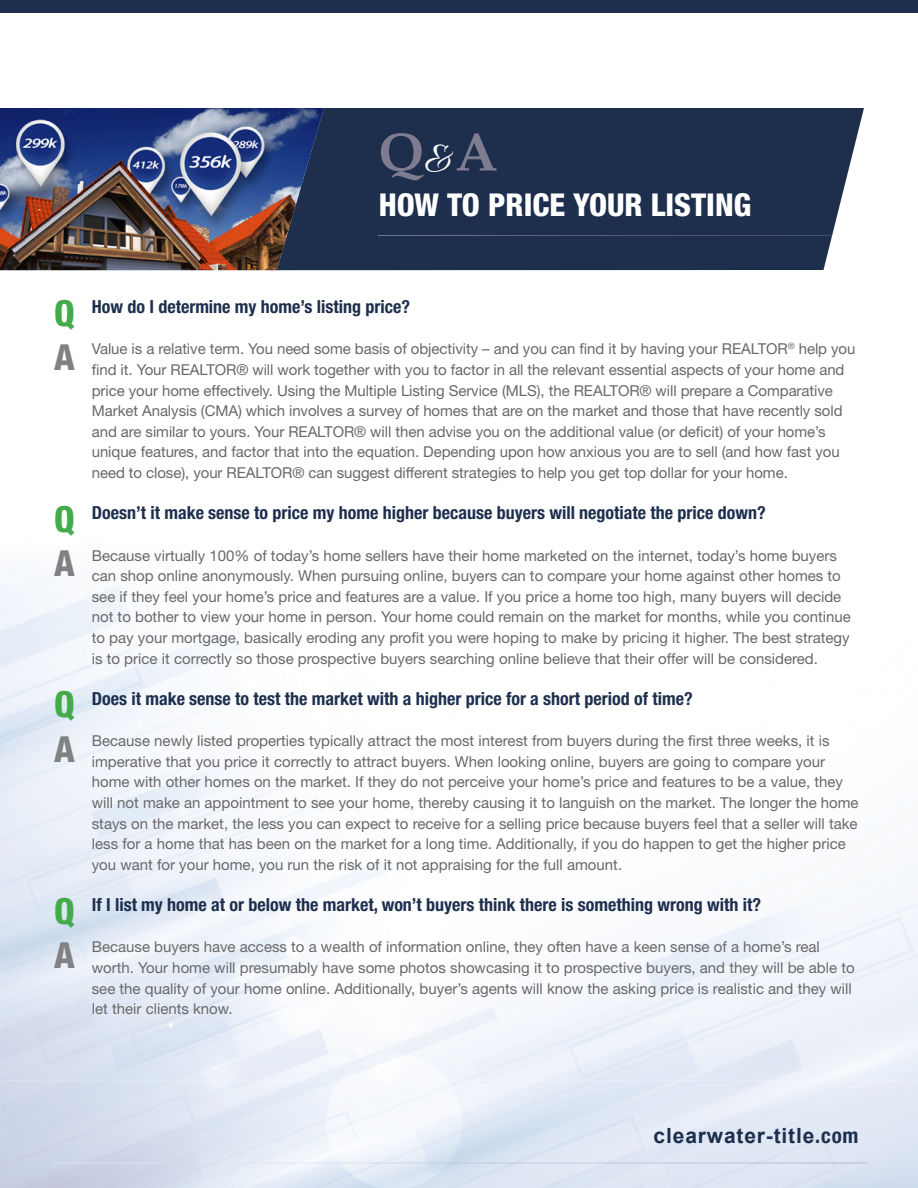
<style>
.page{position:relative;width:918px;height:1188px;background:#fff}
.page>*{position:absolute;margin:0;border:0;box-sizing:border-box;transform-origin:0 0}
.t1{font:700 54px "Book Antiqua";color:#7e7d90}
.t2{font:800 condensed 36px "Helvetica Neue LT Std";color:#44ab4a}
.t3{font:800 condensed 36px "Helvetica Neue LT Std";color:#808183}
.t4{font:800 condensed 31.5px "Helvetica Neue LT Std";color:#fff}
.t5{font:700 21px "Arial";letter-spacing:.04em;color:#1e2f4e}
.t6{font:700 condensed 18px "Helvetica Neue LT Std";color:#1e2f4e}
.t7{font:15px/20.7px "Helvetica Neue LT Std";color:#686869}
.s1{font-family:"Allura";font-weight:400;font-size:45px;color:#fff}
.s2{font-family:"Helvetica Neue LT Pro";font-stretch:condensed}
</style>
<div class="page">
<svg style="left:0;top:1080px;width:918px;height:1px"></svg>
<div style="left:0;top:0;width:918px;height:14px;background:#1e2f4e"></div>
<div style="left:324px;top:108px;width:540px;height:162px;background:#1e2f4e"></div>
<img style="left:0;top:108px;width:324px;height:162px">
<hr style="left:378px;top:234px;width:454px;height:2px;background:#fff">
<h1 class="t1" style="left:379px;top:121px;width:120px">Q<span class="s1">&amp;</span>A</h1>
<h3 class="t4" style="left:379px;top:185px;width:374px">HOW TO PRICE YOUR LISTING</h3>
<h2 class="t2" style="left:54px;top:291px;width:22px">Q</h2>
<h2 class="t3" style="left:54px;top:335px;width:22px">A</h2>
<h2 class="t2" style="left:54px;top:497px;width:22px">Q</h2>
<h2 class="t3" style="left:54px;top:541px;width:22px">A</h2>
<h2 class="t2" style="left:54px;top:682px;width:22px">Q</h2>
<h2 class="t3" style="left:54px;top:726px;width:22px">A</h2>
<h2 class="t2" style="left:54px;top:889px;width:22px">Q</h2>
<h2 class="t3" style="left:54px;top:933px;width:22px">A</h2>
<p class="t6" style="left:92px;top:296px;width:320px">How do I determine my home’s listing price?</p>
<p class="t7" style="left:92px;top:338px;width:765px">Value is a relative term. You need some basis of objectivity – and you can find it by having your REALTOR<sup>®</sup> help you find it. Your REALTOR® will work together with you to factor in all the relevant essential aspects of your home and price your home effectively. Using the Multiple Listing Service (MLS), the REALTOR® will prepare a Comparative Market Analysis (CMA) which involves a survey of homes that are on the market and those that have recently sold and are similar to yours. Your REALTOR® will then advise you on the additional value (or deficit) of your home’s unique features, and factor that into the equation. Depending upon how anxious you are to sell (and how fast you need to close), your REALTOR® can suggest different strategies to help you get top dollar for your home.</p>
<p class="t6" style="left:92px;top:502px;width:676px">Doesn’t it make sense to price my home higher because buyers will negotiate the price down?</p>
<p class="t7" style="left:92px;top:545px;width:761px">Because virtually 100% of today’s home sellers have their home marketed on the internet, today’s home buyers can shop online anonymously. When pursuing online, buyers can to compare your home against other homes to see if they feel your home’s price and features are a value. If you price a home too high, many buyers will decide not to bother to view your home in person. Your home could remain on the market for months, while you continue to pay your mortgage, basically eroding any profit you were hoping to make by pricing it higher. The best strategy is to price it correctly so those prospective buyers searching online believe that their offer will be considered.</p>
<p class="t6" style="left:92px;top:688px;width:602px">Does it make sense to test the market with a higher price for a short period of time?</p>
<p class="t7" style="left:92px;top:730px;width:768px">Because newly listed properties typically attract the most interest from buyers during the first three weeks, it is imperative that you price it correctly to attract buyers. When looking online, buyers are going to compare your home with other homes on the market. If they do not perceive your home’s price and features to be a value, they will not make an appointment to see your home, thereby causing it to languish on the market. The longer the home stays on the market, the less you can expect to receive for a selling price because buyers feel that a seller will take less for a home that has been on the market for a long time. Additionally, if you do happen to get the higher price you want for your home, you run the risk of it not appraising for the full amount.</p>
<p class="t6" style="left:92px;top:894px;width:671px">If I list my home at or below the market, won’t buyers think there is something wrong with it?</p>
<p class="t7" style="left:92px;top:937px;width:764px">Because buyers have access to a wealth of information online, they often have a keen sense of a home’s real worth. Your home will presumably have some photos showcasing it to prospective buyers, and they will be able to see the quality of your home online. Additionally, buyer’s agents will know the asking price is realistic and they will let their clients know.</p>
<h3 class="t5" style="left:654px;top:1121px;width:206px">clearwater-title<span class="s2">.com</span></h3>
</div>
